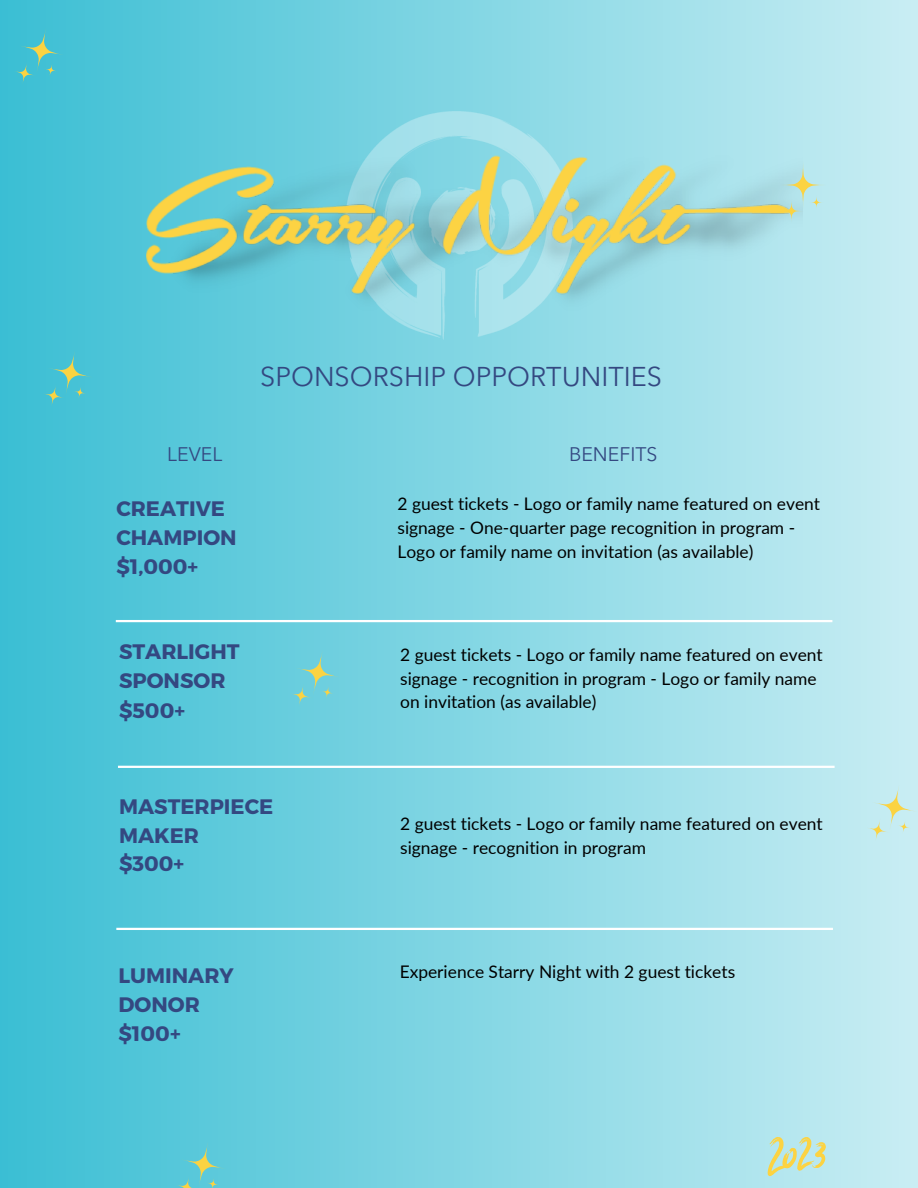
<style>
.page{position:relative;width:918px;height:1188px;background:#fff}
.page>*{position:absolute;margin:0;border:0;box-sizing:border-box;transform-origin:0 0}
.t1{font:27px "Avenir Next LT Pro";color:#344881}
.t2{font:700 21px/29.2px "Montserrat";color:#344881}
.t3{font:19.5px "Avenir Next LT Pro";color:#344881}
.t4{font:17.4px/23.7px "Lato";color:#000}
</style>
<div class="page">
<div style="left:0;top:0;width:918px;height:1188px;background:linear-gradient(to right,#3bbed4,#c9edf3)"></div>
<hr style="left:116px;top:620px;width:716px;height:2px;background:#fff">
<hr style="left:118px;top:766px;width:717px;height:2px;background:#fff">
<hr style="left:116px;top:928px;width:717px;height:2px;background:#fff">
<svg style="left:767px;top:1137px;width:59px;height:39px"></svg>
<img style="left:345px;top:111px;width:227px;height:229px">
<img style="left:147px;top:155px;width:655px;height:156px">
<svg style="left:780px;top:162px;width:46px;height:61px"></svg>
<svg style="left:40px;top:345px;width:57px;height:65px"></svg>
<svg style="left:173px;top:1137px;width:58px;height:51px"></svg>
<svg style="left:11px;top:23px;width:58px;height:64px"></svg>
<svg style="left:864px;top:780px;width:54px;height:64px"></svg>
<svg style="left:287px;top:645px;width:58px;height:64px"></svg>
<p class="t1" style="left:260px;top:365px;width:403px">SPONSORSHIP OPPORTUNITIES</p>
<p class="t3" style="left:167px;top:446px;width:57px">LEVEL</p>
<p class="t3" style="left:569px;top:446px;width:90px">BENEFITS</p>
<p class="t4" style="left:398px;top:492px;width:424px">2 guest tickets - Logo or family name featured on event signage - One-quarter page recognition in program -<br>Logo or family name on invitation (as available)</p>
<p class="t2" style="left:116px;top:492px;width:122px">CREATIVE<br>CHAMPION $1,000+</p>
<p class="t2" style="left:119px;top:636px;width:122px">STARLIGHT<br>SPONSOR</p>
<p class="t2" style="left:119px;top:694px;width:68px">$500+</p>
<p class="t2" style="left:119px;top:791px;width:156px">MASTERPIECE<br>MAKER</p>
<p class="t2" style="left:119px;top:848px;width:67px">$300+</p>
<p class="t2" style="left:119px;top:960px;width:117px">LUMINARY<br>DONOR</p>
<p class="t2" style="left:119px;top:1018px;width:64px">$100+</p>
<p class="t4" style="left:400px;top:642px;width:424px">2 guest tickets - Logo or family name featured on event signage - recognition in program - Logo or family name on invitation (as available)</p>
<p class="t4" style="left:400px;top:811px;width:424px">2 guest tickets - Logo or family name featured on event signage - recognition in program</p>
<p class="t4" style="left:400px;top:960px;width:337px">Experience Starry Night with 2 guest tickets</p>
</div>
